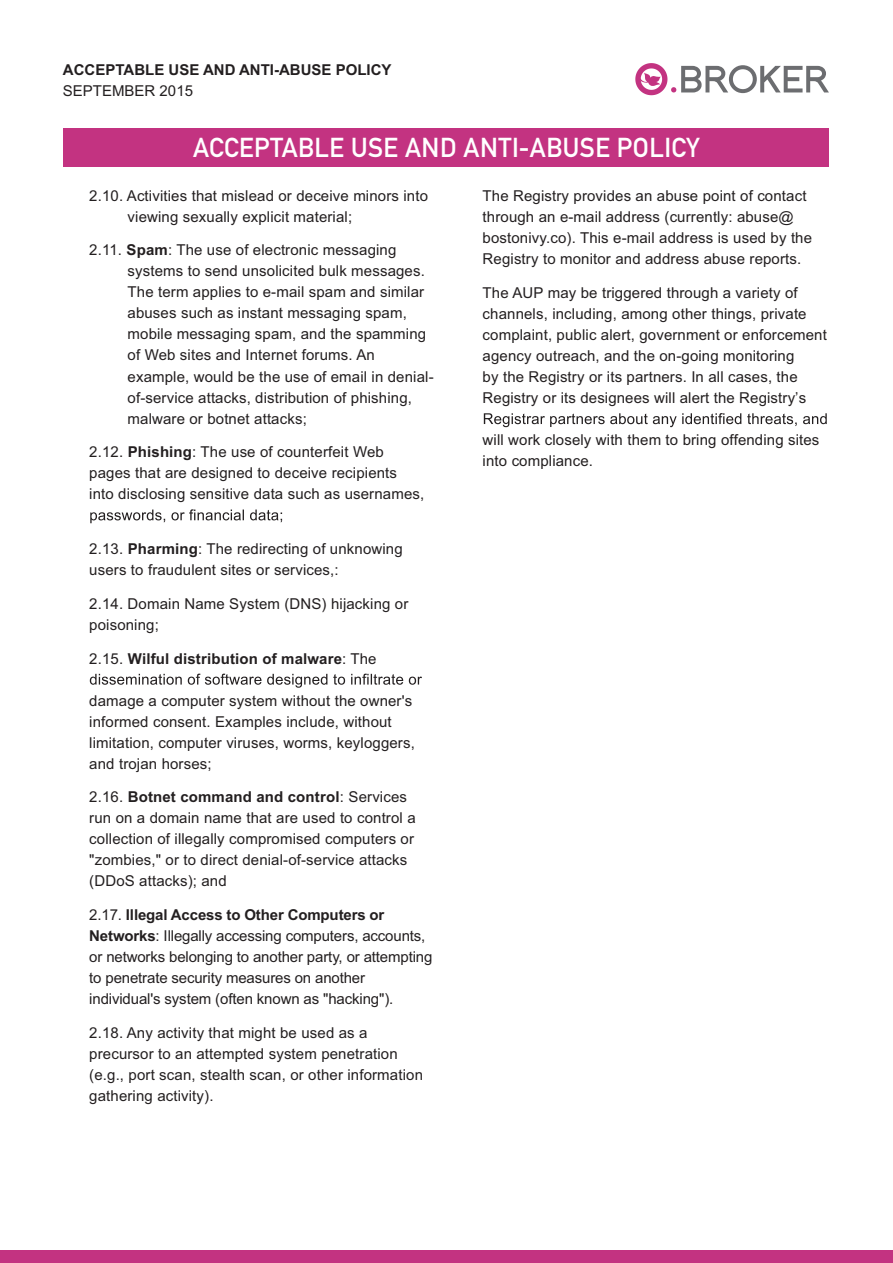
<style>
.page{position:relative;width:893px;height:1263px;background:#fff}
.page>*{position:absolute;margin:0;border:0;box-sizing:border-box;transform-origin:0 0}
.t1{font:700 27px "DIN Alternate";color:#fff}
.t2{font:15px/21px "Arial";letter-spacing:.01em;color:#231f20}
.t3{font:15px/21px "Arial";letter-spacing:-.01em;color:#231f20}
.t4{font:700 15px/21px "Arial";color:#231f20}
.s1{font-weight:400}
.s2{font-weight:700}
</style>
<div class="page">
<svg style="left:90px;top:509px;width:192px;height:14px"></svg>
<svg style="left:90px;top:674px;width:332px;height:14px"></svg>
<svg style="left:484px;top:413px;width:343px;height:14px"></svg>
<div style="left:0;top:1250px;width:893px;height:13px;background:#c33381"></div>
<div style="left:64px;top:129px;width:765px;height:38px;background:#c33381"></div>
<svg style="left:635px;top:63px;width:194px;height:32px"></svg>
<p class="t4" style="left:63px;top:59px;width:330px">ACCEPTABLE USE AND ANTI-ABUSE POLICY<br><span class="s1">SEPTEMBER 2015</span></p>
<p class="t1" style="left:193px;top:127px;width:508px">ACCEPTABLE USE AND ANTI-ABUSE POLICY</p>
<p class="t2" style="left:128px;top:185px;width:302px;text-indent:-38px">2.10. Activities that mislead or deceive minors into viewing sexually explicit material;</p>
<p class="t2" style="left:128px;top:240px;width:308px;text-indent:-38px">2.11. <span class="s2">Spam</span>: The use of electronic messaging systems to send unsolicited bulk messages.<br>The term applies to e-mail spam and similar abuses such as instant messaging spam, mobile messaging spam, and the spamming of Web sites and Internet forums. An example, would be the use of email in denial&shy;of-service attacks, distribution of phishing, malware or botnet attacks;</p>
<p class="t2" style="left:89px;top:442px;width:336px">2.12. <span class="s2">Phishing</span>: The use of counterfeit Web pages that are designed to deceive recipients into disclosing sensitive data such as usernames,</p>
<p class="t2" style="left:89px;top:538px;width:315px">2.13. <span class="s2">Pharming</span>: The redirecting of unknowing users to fraudulent sites or services,:</p>
<p class="t2" style="left:89px;top:593px;width:321px">2.14. Domain Name System (DNS) hijacking or poisoning;</p>
<p class="t4" style="left:89px;top:648px;width:289px"><span class="s1">2.15.</span> Wilful distribution of malware<span class="s1">: The</span></p>
<p class="t2" style="left:89px;top:690px;width:327px">damage a computer system without the ownerʹs informed consent. Examples include, without limitation, computer viruses, worms, keyloggers, and trojan horses;</p>
<p class="t2" style="left:89px;top:787px;width:328px">2.16. <span class="s2">Botnet command and control</span>: Services run on a domain name that are used to control a collection of illegally compromised computers or ʺzombies,ʺ or to direct denial-of-service attacks (DDoS attacks); and</p>
<p class="t3" style="left:89px;top:904px;width:345px">2.17. <span class="s2">Illegal Access to Other Computers or Networks</span>: Illegally accessing computers, accounts, or networks belonging to another party, or attempting to penetrate security measures on another individualʹs system (often known as ʺhackingʺ).</p>
<p class="t2" style="left:89px;top:1022px;width:335px">2.18. Any activity that might be used as a precursor to an attempted system penetration (e.g., port scan, stealth scan, or other information gathering activity).</p>
<p class="t2" style="left:483px;top:186px;width:331px">The Registry provides an abuse point of contact through an e-mail address (currently: abuse@ bostonivy.co). This e-mail address is used by the Registry to monitor and address abuse reports.</p>
<p class="t2" style="left:483px;top:282px;width:346px">The AUP may be triggered through a variety of channels, including, among other things, private complaint, public alert, government or enforcement agency outreach, and the on-going monitoring<br>by the Registry or its partners. In all cases, the Registry or its designees will alert the Registry’s</p>
<p class="t2" style="left:483px;top:429px;width:338px">will work closely with them to bring offending sites into compliance.</p>
</div>
